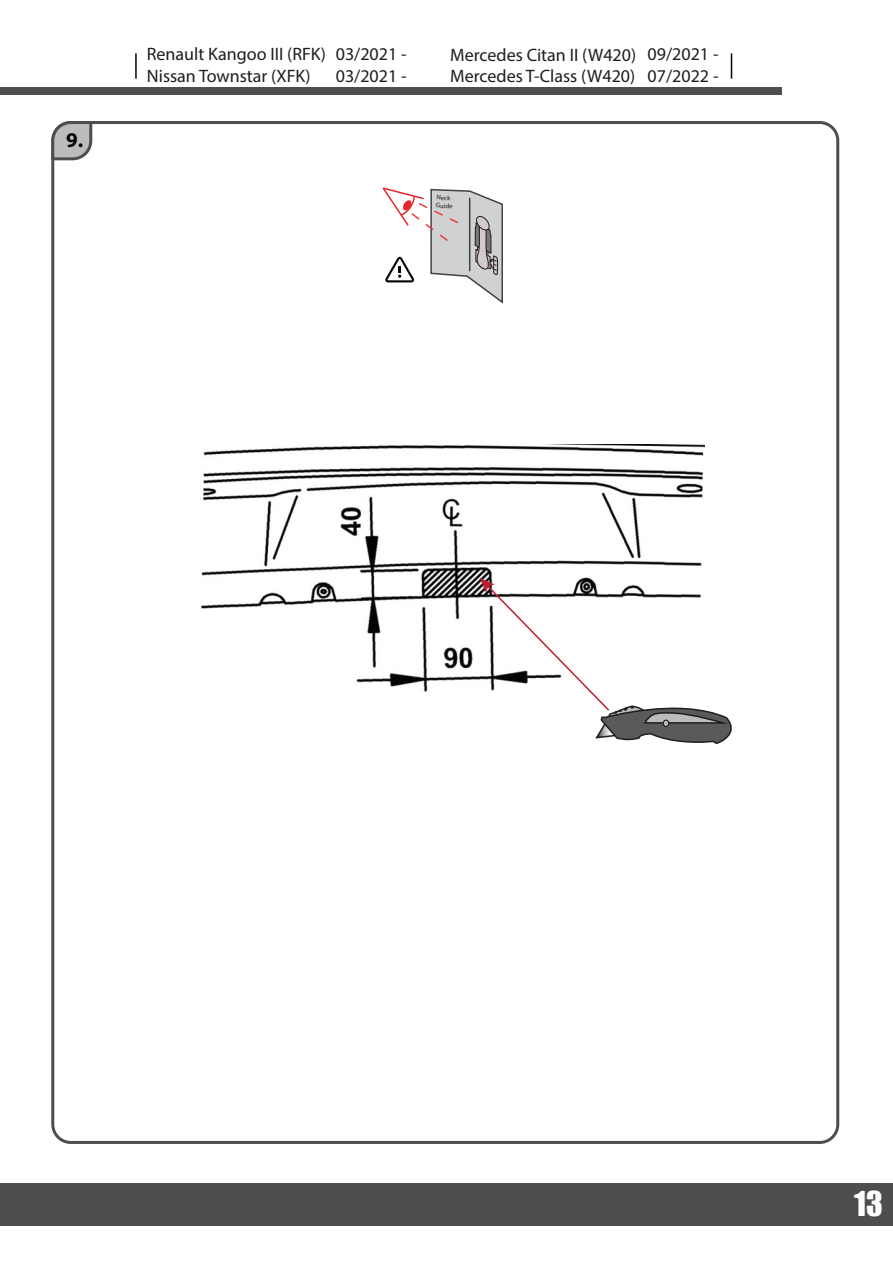
<style>
.page{position:relative;width:893px;height:1263px;background:#fff}
.page>*{position:absolute;margin:0;border:0;box-sizing:border-box;transform-origin:0 0}
.t1{font:31.5px "Impact";color:#fff}
.t2{font:700 21px "Myriad Pro";color:#050504}
.t3{font:18px/21.6px "Myriad Pro";color:#211d1e}
.t4{font:6.6px/7.9px "Myriad Pro";color:#1f1c1e}
</style>
<div class="page">
<div style="left:0;top:1183px;width:893px;height:43px;background:#4f4d4d"></div>
<div style="left:0;top:87px;width:782px;height:7px;background:#4f4d4d"></div>
<svg style="left:51px;top:121px;width:43px;height:41px;background:#acacad"></svg>
<svg style="left:382px;top:187px;width:121px;height:117px"></svg>
<img style="left:201px;top:445px;width:504px;height:247px">
<svg style="left:480px;top:578px;width:252px;height:167px"></svg>
<hr style="left:135px;top:53px;width:2px;height:26px;background:#050504">
<svg style="left:731px;top:53px;width:1px;height:26px"></svg>
<p class="t2" style="left:66px;top:126px;width:19px">9.</p>
<p class="t3" style="left:147px;top:43px;width:181px">Renault Kangoo III (RFK)<br>Nissan Townstar (XFK)</p>
<p class="t3" style="left:336px;top:43px;width:72px">03/2021 -<br>03/2021 -</p>
<p class="t3" style="left:450px;top:43px;width:187px">Mercedes Citan II (W420)<br>Mercedes T-Class (W420)</p>
<p class="t3" style="left:648px;top:43px;width:72px">09/2021 -<br>07/2022 -</p>
<p class="t4" style="left:437px;top:193px;width:18px;rotate:5deg">Neck<br>Guide</p>
<h1 class="t1" style="left:854px;top:1179px;width:30px">13</h1>
</div>
